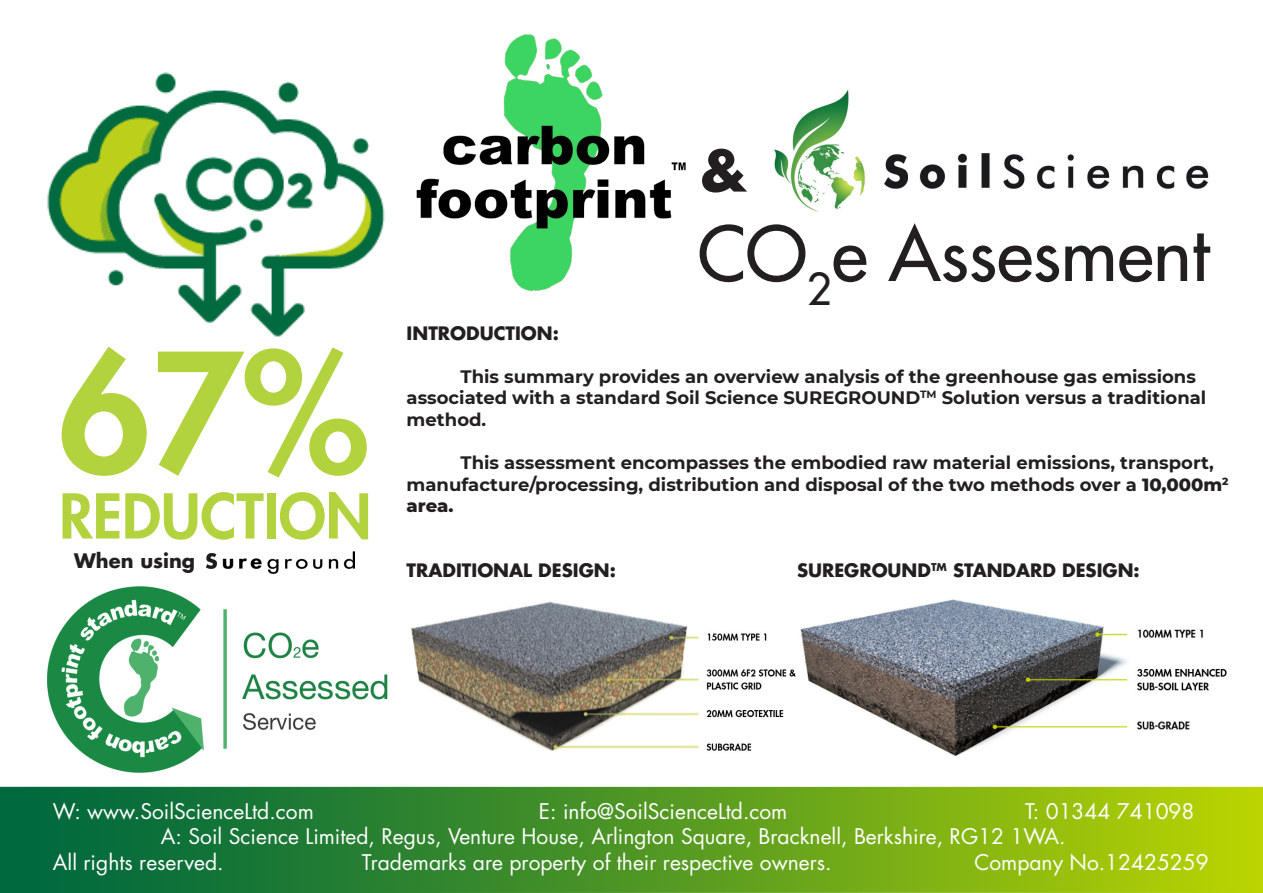
<style>
.page{position:relative;width:1263px;height:893px;background:#fff}
.page>*{position:absolute;margin:0;border:0;box-sizing:border-box;transform-origin:0 0}
.t1{font:800 160.5px "Futura Std";color:#b2d23e}
.t2{font:73.5px "Futura LT";color:#231f20}
.t3{font:700 63px "Futura PT";color:#231f20}
.t4{font:800 60px "Futura Std";color:#b2d23e}
.t5{font:21px "Futura Std";color:#fff}
.t6{font:700 19.5px "Futura LT";color:#231f20}
.t7{font:700 18px/21.6px "Montserrat";color:#231f20}
.t8{font:700 18px "Futura LT";color:#231f20}
.s1{font-weight:800}
</style>
<div class="page">
<svg style="left:0;top:787px;width:1263px;height:106px;background:#529823"></svg>
<img style="left:411px;top:601px;width:385px;height:151px">
<img style="left:800px;top:599px;width:427px;height:157px">
<img style="left:47px;top:586px;width:341px;height:187px">
<img style="left:205px;top:551px;width:149px;height:23px">
<img style="left:47px;top:72px;width:338px;height:265px">
<img style="left:774px;top:90px;width:435px;height:122px">
<img style="left:416px;top:34px;width:270px;height:257px">
<p class="t1" style="left:58px;top:312px;width:311px">67%</p>
<p class="t4" style="left:59px;top:478px;width:313px">REDUCTION</p>
<p class="t6" style="left:74px;top:548px;width:122px">When using</p>
<p class="t3" style="left:699px;top:130px;width:49px">&amp;</p>
<p class="t2" style="left:697px;top:206px;width:513px">CO<sub>2</sub>e Assesment</p>
<p class="t8" style="left:407px;top:321px;width:154px">INTRODUCTION:</p>
<p class="t7" style="left:407px;top:365px;width:801px;text-indent:54px">This summary provides an overview analysis of the greenhouse gas emissions associated with a standard Soil Science SUREGROUND<sup>TM</sup> Solution versus a traditional method.</p>
<p class="t7" style="left:407px;top:451px;width:823px;text-indent:54px">This assessment encompasses the embodied raw material emissions, transport, manufacture/processing, distribution and disposal of the two methods over a <span class="s1">10,000m</span><sup>2 </sup><span class="s1">area.</span></p>
<p class="t8" style="left:407px;top:558px;width:211px">TRADITIONAL DESIGN:</p>
<p class="t8" style="left:797px;top:558px;width:344px">SUREGROUND<sup>TM</sup> STANDARD DESIGN:</p>
<p class="t5" style="left:53px;top:798px;width:262px">W: www.SoilScienceLtd.com</p>
<p class="t5" style="left:539px;top:798px;width:250px">E: info@SoilScienceLtd.com</p>
<p class="t5" style="left:1025px;top:798px;width:171px">T: 01344 741098</p>
<p class="t5" style="left:161px;top:823px;width:906px">A: Soil Science Limited, Regus, Venture House, Arlington Square, Bracknell, Berkshire, RG12 1WA.</p>
<p class="t5" style="left:53px;top:848px;width:172px">All rights reserved.</p>
<p class="t5" style="left:362px;top:848px;width:471px">Trademarks are property of their respective owners.</p>
<p class="t5" style="left:974px;top:848px;width:236px">Company No.12425259</p>
</div>
